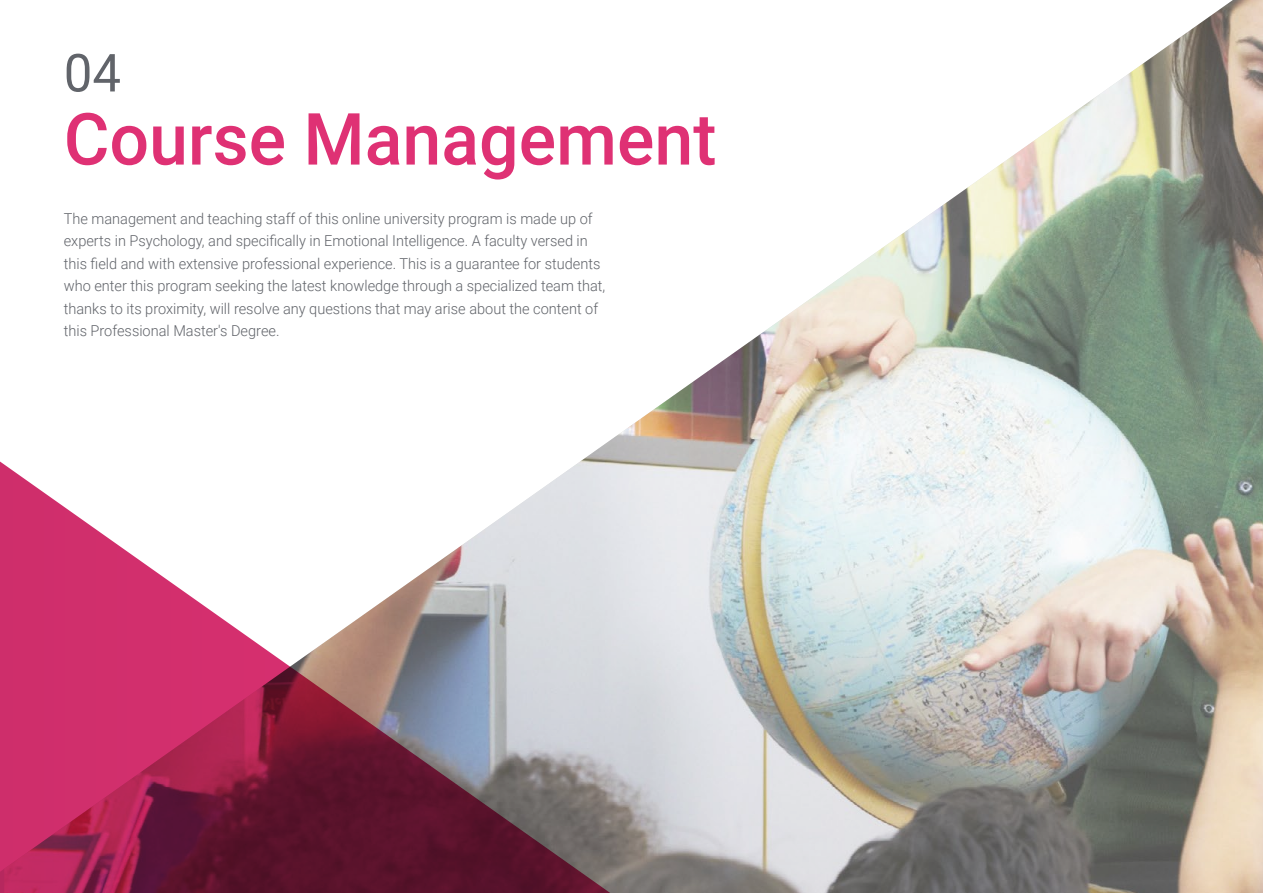
<style>
.page{position:relative;width:1263px;height:893px;background:#fff}
.page>*{position:absolute;margin:0;border:0;box-sizing:border-box;transform-origin:0 0}
.t1{font:500 72px "Roboto";color:#df3174}
.t2{font:52.5px "Roboto";color:#61646a}
.t3{font:300 15px/22.5px "Roboto";color:#61646a}
</style>
<div class="page">
<img style="left:602px;top:0;width:661px;height:893px">
<svg style="left:0;top:446px;width:640px;height:447px"></svg>
<h2 class="t2" style="left:64px;top:36px;width:59px">04</h2>
<h1 class="t1" style="left:64px;top:89px;width:654px">Course Management</h1>
<p class="t3" style="left:64px;top:207px;width:543px">The management and teaching staff of this online university program is made up of experts in Psychology, and specifically in Emotional Intelligence. A faculty versed in this field and with extensive professional experience. This is a guarantee for students who enter this program seeking the latest knowledge through a specialized team that, thanks to its proximity, will resolve any questions that may arise about the content of this Professional Master's Degree.</p>
</div>
